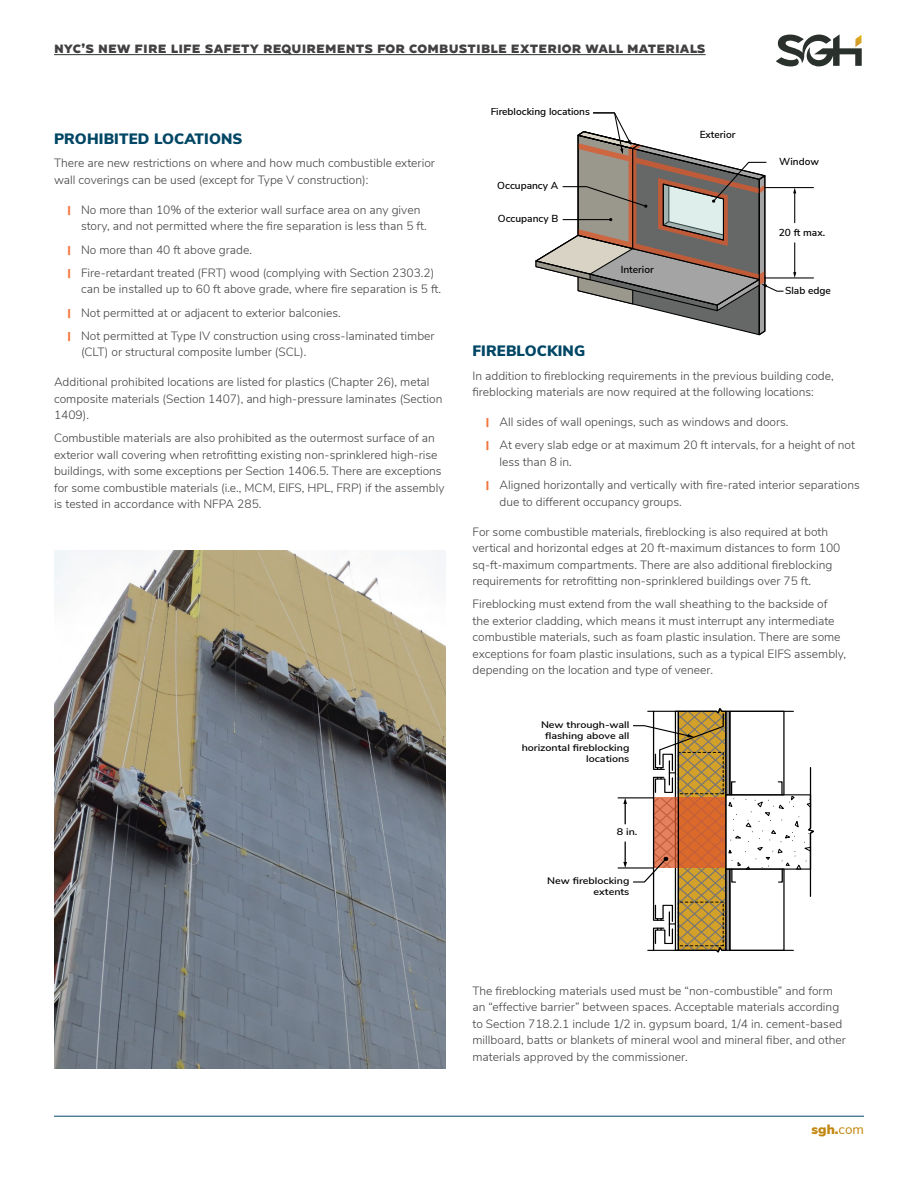
<style>
.page{position:relative;width:918px;height:1188px;background:#fff}
.page>*{position:absolute;margin:0;border:0;box-sizing:border-box;transform-origin:0 0}
.t1{font:900 15px "Nunito Sans";letter-spacing:.01em;color:#004665}
.t2{font:900 13.5px "Nunito Sans";color:#c28710}
.t3{font:300 12px/16.5px "Nunito Sans";color:#414042}
.t4{font:900 12px "Conneqt";letter-spacing:.01em;color:#414042}
.t5{font:600 10.2px "Nunito Sans";color:#000}
.t6{font:600 9.45px/11.4px "Nunito Sans";color:#000;text-align:right;scale:1.13 1}
.s1{font-family:"Conneqt";font-weight:900;font-size:9.75px;color:#f4753d}
.s2{font-weight:400}
</style>
<div class="page">
<img style="left:54px;top:550px;width:392px;height:519px">
<hr style="left:54px;top:1116px;width:810px;height:1px;background:#004665">
<svg style="left:776px;top:34px;width:86px;height:32px"></svg>
<hr style="left:765px;top:187px;width:49px;height:1px;background:#000">
<hr style="left:765px;top:277px;width:49px;height:1px;background:#000">
<hr style="left:794px;top:243px;width:1px;height:30px;background:#000">
<svg style="left:793px;top:272px;width:3px;height:6px"></svg>
<hr style="left:794px;top:192px;width:1px;height:31px;background:#000">
<svg style="left:793px;top:188px;width:3px;height:5px"></svg>
<svg style="left:535px;top:112px;width:249px;height:224px"></svg>
<hr style="left:618px;top:797px;width:36px;height:1px;background:#000">
<hr style="left:618px;top:867px;width:36px;height:2px;background:#000">
<svg style="left:623px;top:708px;width:191px;height:245px"></svg>
<hr style="left:54px;top:54px;width:652px;height:1px;background:#2a312d">
<p class="t4" style="left:54px;top:43px;width:653px">NYC’S NEW FIRE LIFE SAFETY REQUIREMENTS FOR COMBUSTIBLE EXTERIOR WALL MATERIALS</p>
<p class="t1" style="left:54px;top:133px;width:190px">PROHIBITED LOCATIONS</p>
<p class="t3" style="left:54px;top:156px;width:382px">There are new restrictions on where and how much combustible exterior wall coverings can be used (except for Type V construction):</p>
<p class="t3" style="left:81px;top:201px;width:347px;text-indent:-13px"><span class="s1">|</span> No more than 10% of the exterior wall surface area on any given story, and not permitted where the fire separation is less than 5 ft.</p>
<p class="t3" style="left:68px;top:237px;width:368px;line-height:23.2px"><span class="s1">|</span> No more than 40 ft above grade.<br><span class="s1">|</span> Fire-retardant treated (FRT) wood (complying with Section 2303.2)</p>
<p class="t3" style="left:68px;top:277px;width:375px;line-height:23.2px;text-indent:13px">can be installed up to 60 ft above grade, where fire separation is 5 ft. <span class="s1">|</span> Not permitted at or adjacent to exterior balconies.<br><span class="s1">|</span> Not permitted at Type IV construction using cross-laminated timber</p>
<p class="t3" style="left:81px;top:343px;width:227px">(CLT) or structural composite lumber (SCL).</p>
<p class="t3" style="left:54px;top:373px;width:390px">Additional prohibited locations are listed for plastics (Chapter 26), metal composite materials (Section 1407), and high-pressure laminates (Section<br>1409).</p>
<p class="t3" style="left:54px;top:431px;width:392px">Combustible materials are also prohibited as the outermost surface of an exterior wall covering when retrofitting existing non-sprinklered high-rise buildings, with some exceptions per Section 1406.5. There are exceptions for some combustible materials (i.e., MCM, EIFS, HPL, FRP) if the assembly is tested in accordance with NFPA 285.</p>
<p class="t5" style="left:491px;top:108px;width:101px">Fireblocking locations</p>
<p class="t5" style="left:497px;top:182px;width:62px">Occupancy A</p>
<p class="t5" style="left:498px;top:215px;width:62px">Occupancy B</p>
<p class="t5" style="left:621px;top:265px;width:35px">Interior</p>
<p class="t5" style="left:700px;top:130px;width:37px">Exterior</p>
<p class="t5" style="left:779px;top:157px;width:41px">Window</p>
<p class="t5" style="left:779px;top:229px;width:48px">20 ft max.</p>
<p class="t5" style="left:785px;top:287px;width:47px">Slab edge</p>
<p class="t1" style="left:472px;top:345px;width:114px">FIREBLOCKING</p>
<p class="t3" style="left:472px;top:367px;width:363px">In addition to fireblocking requirements in the previous building code, fireblocking materials are now required at the following locations:</p>
<p class="t3" style="left:486px;top:410px;width:371px;line-height:23.2px"><span class="s1">|</span> All sides of wall openings, such as windows and doors.<br><span class="s1">|</span> At every slab edge or at maximum 20 ft intervals, for a height of not</p>
<p class="t3" style="left:486px;top:449px;width:375px;line-height:23.2px;text-indent:14px">less than 8 in.<br><span class="s1">|</span> Aligned horizontally and vertically with fire-rated interior separations</p>
<p class="t3" style="left:500px;top:492px;width:184px">due to different occupancy groups.</p>
<p class="t3" style="left:472px;top:522px;width:369px">For some combustible materials, fireblocking is also required at both vertical and horizontal edges at 20 ft-maximum distances to form 100 sq-ft-maximum compartments. There are also additional fireblocking requirements for retrofitting non-sprinklered buildings over 75 ft.</p>
<p class="t3" style="left:472px;top:595px;width:375px">Fireblocking must extend from the wall sheathing to the backside of the exterior cladding, which means it must interrupt any intermediate combustible materials, such as foam plastic insulation. There are some exceptions for foam plastic insulations, such as a typical EIFS assembly, depending on the location and type of veneer.</p>
<p class="t6" style="left:522px;top:720px;width:97px">New through-wall flashing above all horizontal fireblocking locations</p>
<p class="t6" style="left:617px;top:827px;width:20px">8 in.</p>
<p class="t6" style="left:547px;top:874px;width:74px">New fireblocking extents</p>
<p class="t3" style="left:472px;top:981px;width:375px">The fireblocking materials used must be “non-combustible” and form an “effective barrier” between spaces. Acceptable materials according to Section 718.2.1 include 1/2 in. gypsum board, 1/4 in. cement-based millboard, batts or blankets of mineral wool and mineral fiber, and other materials approved by the commissioner.</p>
<p class="t2" style="left:812px;top:1124px;width:54px">sgh.<span class="s2">com</span></p>
</div>
